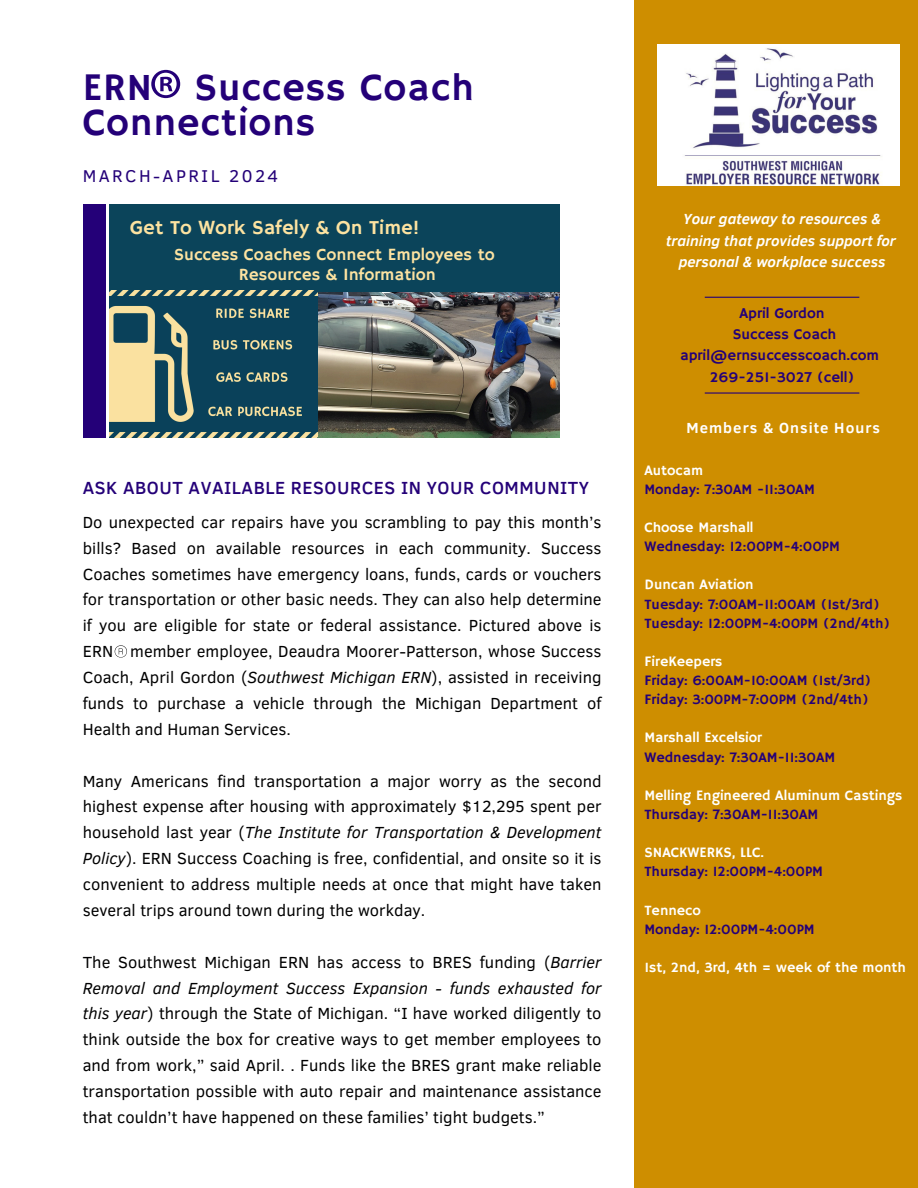
<style>
.page{position:relative;width:918px;height:1188px;background:#fff}
.page>*{position:absolute;margin:0;border:0;box-sizing:border-box;transform-origin:0 0}
.t1{font:39px/35.1px "Hammersmith One";letter-spacing:.02em;color:#240078}
.t2{font:20.1px "Hammersmith One";color:#fde3a1}
.t3{font:500 18px "Clear Sans";letter-spacing:.03em;color:#240078}
.t4{font:17.55px "Clear Sans";letter-spacing:.14em;color:#240078}
.t5{font:17.1px/20.2px "Hammersmith One";color:#fde3a1;text-align:center}
.t6{font:16.5px/25.8px "Clear Sans";color:#000001;text-align:justify}
.t7{font:italic 700 15px/21.3px "Clear Sans";color:#fff;text-align:center}
.t8{font:15px "Hammersmith One";color:#240078}
.t9{font:700 15px "Clear Sans";letter-spacing:.07em;color:#fff}
.t10{font:14.4px "Hammersmith One";color:#240078}
.t11{font:14.4px/19.2px "Hammersmith One";color:#fff}
.s1{font-style:italic}
.s2{color:#240078}
</style>
<div class="page">
<div style="left:634px;top:0;width:284px;height:1188px;background:#ce8e00"></div>
<hr style="left:705px;top:297px;width:154px;height:1px;background:#240078">
<hr style="left:705px;top:392px;width:154px;height:2px;background:#240078">
<img style="left:657px;top:45px;width:242px;height:140px">
<svg style="left:151px;top:70px;width:29px;height:28px"></svg>
<svg style="left:115px;top:645px;width:12px;height:13px"></svg>
<div style="left:83px;top:204px;width:22px;height:234px;background:#240078"></div>
<div style="left:109px;top:204px;width:451px;height:233px;background:#0b445a"></div>
<img style="left:109px;top:291px;width:451px;height:146px">
<p class="t1" style="left:83px;top:71px;width:393px">ERN Success Coach<br>Connections</p>
<p class="t4" style="left:83px;top:163px;width:197px">MARCH-APRIL 2024</p>
<p class="t2" style="left:130px;top:216px;width:291px">Get To Work Safely &amp; On Time!</p>
<p class="t5" style="left:174px;top:245px;width:322px">Success Coaches Connect Employees to<br>Resources &amp; Information</p>
<p class="t3" style="left:83px;top:475px;width:508px">ASK ABOUT AVAILABLE RESOURCES IN YOUR COMMUNITY</p>
<p class="t6" style="left:83px;top:508px;width:520px">Do unexpected car repairs have you scrambling to pay this month’s bills? Based on available resources in each community. Success Coaches sometimes have emergency loans, funds, cards or vouchers for transportation or other basic needs. They can also help determine if you are eligible for state or federal assistance. Pictured above is ERN member employee, Deaudra Moorer-Patterson, whose Success Coach, April Gordon (<span class="s1">Southwest Michigan ERN</span>), assisted in receiving funds to purchase a vehicle through the Michigan Department of Health and Human Services.</p>
<h4 class="t6" style="left:83px;top:767px;width:520px">Many Americans find transportation a major worry as the second highest expense after housing with approximately $12,295 spent per household last year (<span class="s1">The Institute for Transportation &amp; Development Policy</span>). ERN Success Coaching is free, confidential, and onsite so it is convenient to address multiple needs at once that might have taken several trips around town during the workday.</h4>
<h2 class="t6" style="left:83px;top:948px;width:520px">The Southwest Michigan ERN has access to BRES funding (<span class="s1">Barrier Removal and Employment Success Expansion - funds exhausted for this year</span>) through the State of Michigan. “I have worked diligently to think outside the box for creative ways to get member employees to and from work,” said April. . Funds like the BRES grant make reliable transportation possible with auto repair and maintenance assistance that couldn’t have happened on these families’ tight budgets.”</h2>
<h5 class="t7" style="left:666px;top:208px;width:231px">Your gateway to resources &amp; training that provides support for personal &amp; workplace success</h5>
<h5 class="t8" style="left:740px;top:304px;width:87px">April Gordon</h5>
<p class="t8" style="left:733px;top:326px;width:105px">Success Coach</p>
<h3 class="t8" style="left:680px;top:347px;width:200px">april@ernsuccesscoach.com</h3>
<h5 class="t8" style="left:710px;top:368px;width:146px">269-251-3027 (cell)</h5>
<h5 class="t9" style="left:686px;top:417px;width:195px">Members &amp; Onsite Hours</h5>
<p class="t11" style="left:644px;top:461px;width:60px">Autocam</p>
<p class="t10" style="left:644px;top:481px;width:172px">Monday: 7:30AM -11:30AM</p>
<h6 class="t11" style="left:644px;top:519px;width:111px">Choose Marshall</h6>
<p class="t10" style="left:644px;top:538px;width:197px">Wednesday: 12:00PM-4:00PM</p>
<p class="t11" style="left:644px;top:576px;width:111px">Duncan Aviation</p>
<p class="t10" style="left:644px;top:596px;width:237px">Tuesday: 7:00AM-11:00AM (1st/3rd)</p>
<p class="t10" style="left:644px;top:615px;width:247px">Tuesday: 12:00PM-4:00PM (2nd/4th)</p>
<h6 class="t11" style="left:644px;top:652px;width:80px">FireKeepers</h6>
<p class="t10" style="left:644px;top:672px;width:228px">Friday: 6:00AM-10:00AM (1st/3rd)</p>
<p class="t10" style="left:644px;top:691px;width:226px">Friday: 3:00PM-7:00PM (2nd/4th)</p>
<p class="t11" style="left:644px;top:729px;width:119px">Marshall Excelsior</p>
<p class="t10" style="left:644px;top:749px;width:192px">Wednesday: 7:30AM-11:30AM</p>
<p class="t11" style="left:644px;top:786px;width:260px">Melling Engineered Aluminum Castings<br><span class="s2">Thursday: 7:30AM-11:30AM</span></p>
<p class="t11" style="left:644px;top:844px;width:121px">SNACKWERKS, LLC.</p>
<p class="t10" style="left:644px;top:863px;width:180px">Thursday: 12:00PM-4:00PM</p>
<p class="t11" style="left:644px;top:901px;width:58px">Tenneco</p>
<p class="t10" style="left:644px;top:921px;width:172px">Monday: 12:00PM-4:00PM</p>
<p class="t11" style="left:644px;top:958px;width:263px">1st, 2nd, 3rd, 4th = week of the month</p>
</div>
